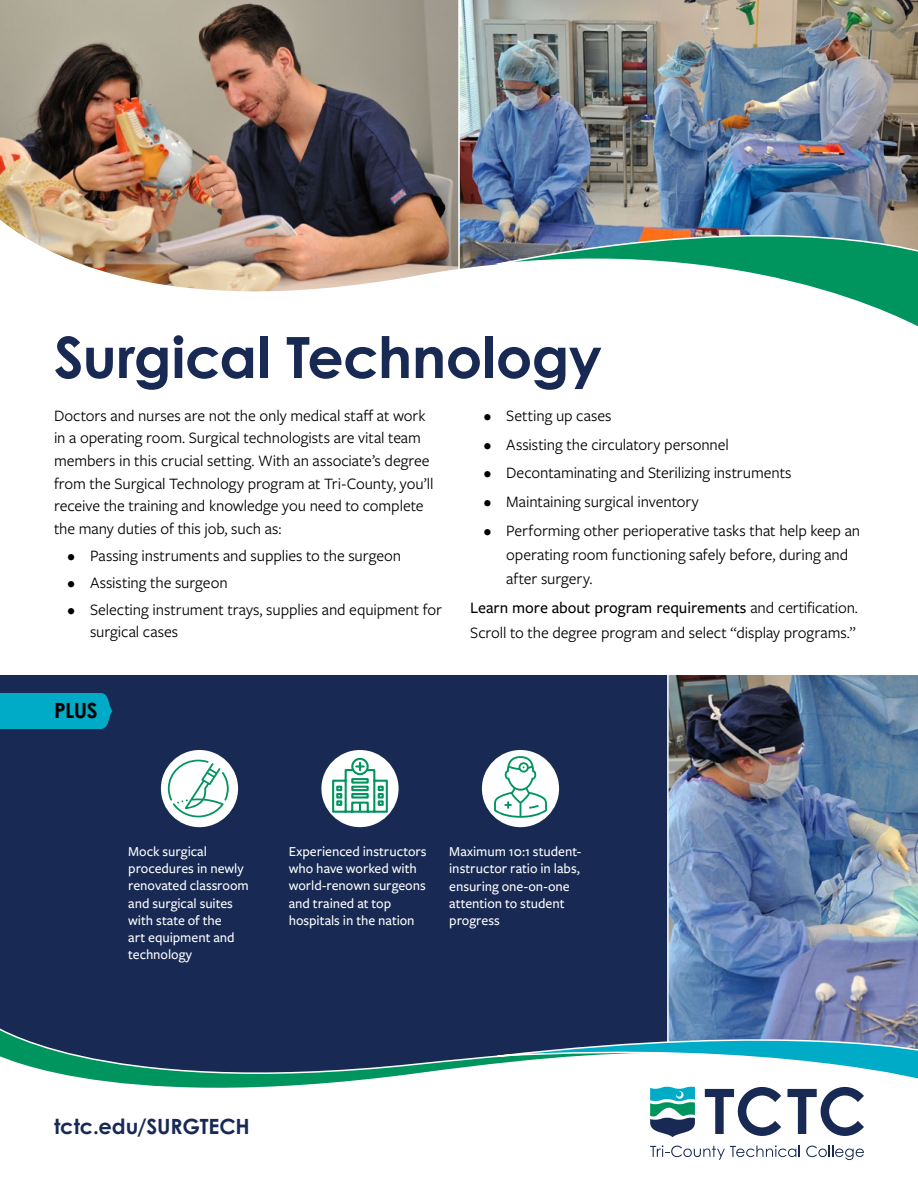
<style>
.page{position:relative;width:918px;height:1188px;background:#fff}
.page>*{position:absolute;margin:0;border:0;box-sizing:border-box;transform-origin:0 0}
.t1{font:700 57px "Century Gothic Pro";letter-spacing:-.01em;color:#182a54}
.t2{font:700 21px "Century Gothic Pro";letter-spacing:-.005em;color:#182a54}
.t3{font:700 21px "Century Gothic Pro";color:#000}
.t4{font:16.5px/22.5px "Freight Sans Pro";letter-spacing:-.005em;color:#000}
.t5{font:500 14.25px/17.2px "Freight Sans Pro";letter-spacing:-.005em;color:#fff}
.s1{font-weight:500}
</style>
<div class="page">
<div style="left:0;top:675px;width:667px;height:347px;background:#182a54"></div>
<img style="left:669px;top:675px;width:249px;height:347px">
<div style="left:0;top:693px;width:112px;height:36px;background:#00abc8"></div>
<img style="left:0;top:0;width:458px;height:292px">
<img style="left:460px;top:0;width:458px;height:269px">
<div style="left:161px;top:750px;width:77px;height:77px;background:#fff;border-radius:50%"></div>
<div style="left:321px;top:750px;width:78px;height:77px;background:#fff;border-radius:50%"></div>
<div style="left:482px;top:750px;width:77px;height:77px;background:#fff;border-radius:50%"></div>
<svg style="left:168px;top:760px;width:61px;height:57px"></svg>
<svg style="left:494px;top:756px;width:53px;height:62px"></svg>
<svg style="left:331px;top:757px;width:58px;height:56px"></svg>
<svg style="left:650px;top:1145px;width:150px;height:15px"></svg>
<svg style="left:806px;top:1146px;width:58px;height:14px"></svg>
<svg style="left:0;top:1022px;width:496px;height:66px;background:#396472"></svg>
<svg style="left:496px;top:1022px;width:422px;height:115px"></svg>
<img style="left:497px;top:206px;width:421px;height:121px">
<h1 class="t1" style="left:54px;top:322px;width:549px">Surgical Technology</h1>
<p class="t4" style="left:54px;top:404px;width:381px">Doctors and nurses are not the only medical staff at work in a operating room. Surgical technologists are vital team members in this crucial setting. With an associate’s degree from the Surgical Technology program at Tri-County, you’ll receive the training and knowledge you need to complete the many duties of this job, such as:</p>
<p class="t4" style="left:67px;top:543px;width:335px">• Passing instruments and supplies to the surgeon</p>
<p class="t4" style="left:90px;top:571px;width:139px">Assisting the surgeon</p>
<p class="t4" style="left:90px;top:598px;width:354px">Selecting instrument trays, supplies and equipment for surgical cases</p>
<p class="t4" style="left:484px;top:404px;width:129px">• Setting up cases</p>
<p class="t4" style="left:506px;top:432px;width:224px">Assisting the circulatory personnel</p>
<p class="t4" style="left:506px;top:461px;width:287px">Decontaminating and Sterilizing instruments</p>
<p class="t4" style="left:506px;top:490px;width:194px">Maintaining surgical inventory</p>
<p class="t4" style="left:506px;top:518px;width:356px;line-height:24.3px">Performing other perioperative tasks that help keep an operating room functioning safely before, during and after surgery.</p>
<p class="t4" style="left:484px;top:429px;width:9px;line-height:28.8px;text-align:justify">• • • •</p>
<p class="t4" style="left:67px;top:568px;width:9px;line-height:27.2px">• •</p>
<p class="t4" style="left:470px;top:595px;width:389px;line-height:24.3px"><span class="s1">Learn more about program requirements</span> and certification.<br>Scroll to the degree program and select “display programs.”</p>
<h2 class="t3" style="left:54px;top:698px;width:45px">PLUS</h2>
<p class="t5" style="left:128px;top:842px;width:122px">Mock surgical procedures in newly renovated classroom and surgical suites with state of the<br>art equipment and technology</p>
<p class="t5" style="left:289px;top:842px;width:139px">Experienced instructors who have worked with world-renown surgeons and trained at top hospitals in the nation</p>
<p class="t5" style="left:449px;top:842px;width:133px">Maximum 10:1 student&shy;instructor ratio in labs, ensuring one-on-one attention to student progress</p>
<p class="t2" style="left:54px;top:1113px;width:197px">tctc.edu/SURGTECH</p>
</div>
